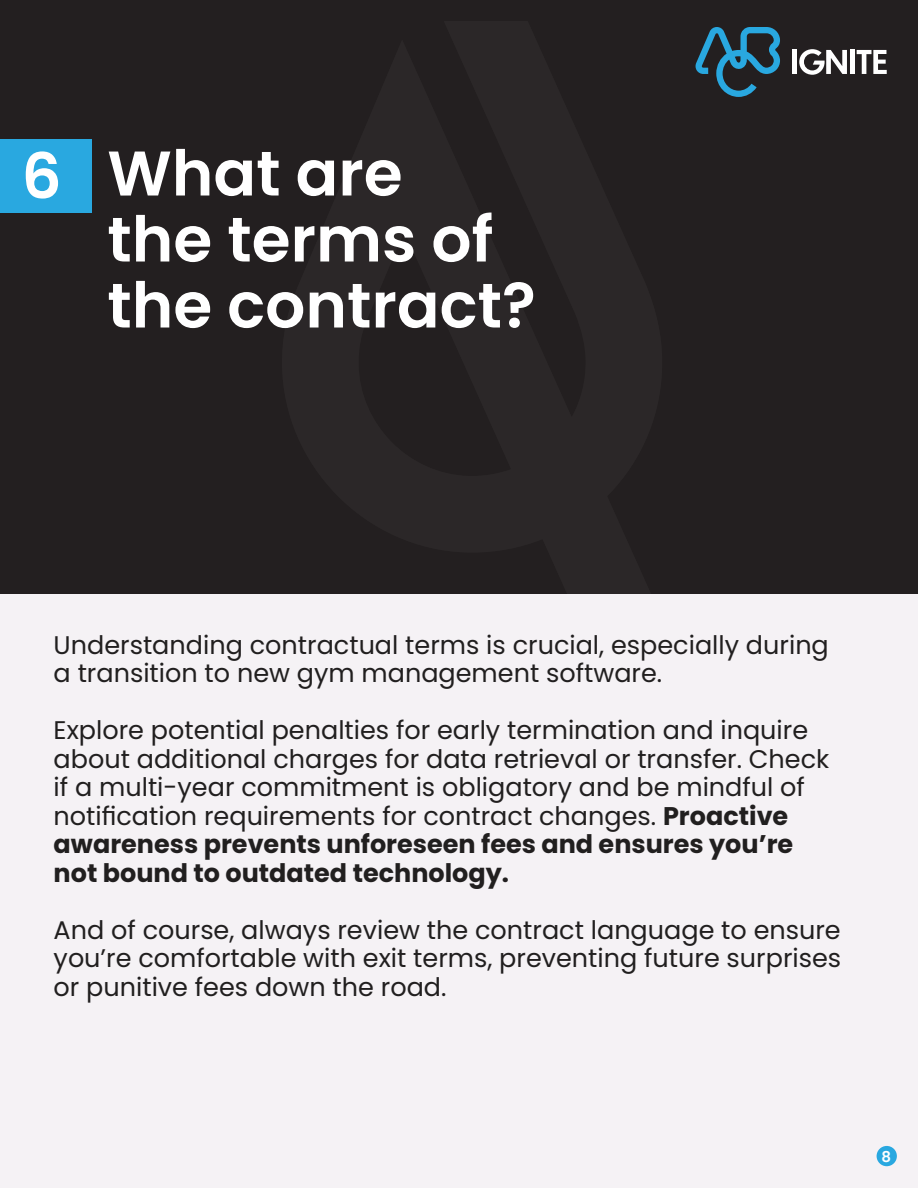
<style>
.page{position:relative;width:918px;height:1188px;background:#f5f2f5}
.page>*{position:absolute;margin:0;border:0;box-sizing:border-box;transform-origin:0 0}
.t1{font:600 63px/66px "Poppins";color:#fff}
.t2{font:25.5px/28.5px "Poppins";color:#211f1f}
.t3{font:700 25.5px/28.5px "Poppins";color:#211f1f}
.t4{font:600 15px "Poppins";color:#fff}
.s1{font-weight:400}
</style>
<div class="page">
<div style="left:0;top:0;width:918px;height:594px;background:#231f20"></div>
<div style="left:877px;top:1146px;width:20px;height:20px;background:#29a8e0;border-radius:50%"></div>
<div style="left:792px;top:50px;width:5px;height:24px;background:#fff"></div>
<svg style="left:799px;top:49px;width:48px;height:26px"></svg>
<div style="left:850px;top:50px;width:5px;height:24px;background:#fff"></div>
<svg style="left:857px;top:50px;width:30px;height:24px"></svg>
<svg style="left:695px;top:27px;width:85px;height:70px"></svg>
<div style="left:0;top:139px;width:92px;height:73px;background:#29a8e0"></div>
<p class="t1" style="left:21px;top:144px;width:42px">6</p>
<p class="t1" style="left:107px;top:141px;width:430px">What are<br>the terms of the contract?</p>
<p class="t2" style="left:54px;top:631px;width:777px">Understanding contractual terms is crucial, especially during a transition to new gym management software.</p>
<p class="t2" style="left:54px;top:716px;width:777px">Explore potential penalties for early termination and inquire about additional charges for data retrieval or transfer. Check if a multi-year commitment is obligatory and be mindful of</p>
<p class="t3" style="left:54px;top:802px;width:741px"><span class="s1">notification requirements for contract changes.</span> Proactive awareness prevents unforeseen fees and ensures you’re not bound to outdated technology.</p>
<p class="t2" style="left:54px;top:916px;width:789px;text-align:justify">And of course, always review the contract language to ensure you’re comfortable with exit terms, preventing future surprises or punitive fees down the road.</p>
<p class="t4" style="left:882px;top:1148px;width:11px">8</p>
</div>
